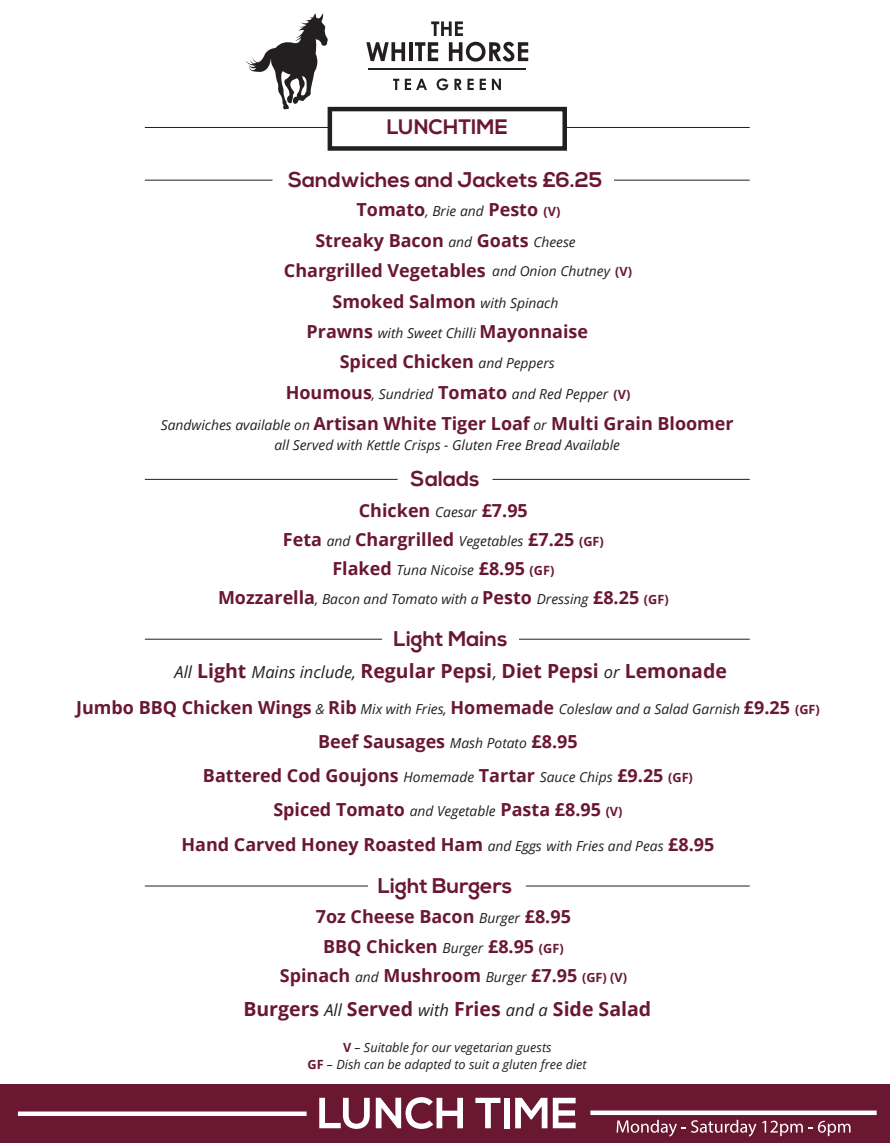
<style>
.page{position:relative;width:890px;height:1143px;background:#fff}
.page>*{position:absolute;margin:0;border:0;box-sizing:border-box;transform-origin:0 0}
.t1{font:700 21.3px "Nexa";color:#6a1831}
.t2{font:700 21px "Nexa";color:#6a1831}
.t3{font:700 19.5px "Open Sans";color:#6a1831}
.t4{font:700 18px/30.5px "Open Sans";color:#6a1831;text-align:center}
.t5{font:italic 13.8px "Open Sans";color:#231f20}
.t6{font:italic 12.75px/17.1px "Open Sans";color:#231f20;text-align:center}
.t7{font:700 12.75px "Open Sans";color:#6a1831}
.s1{font-weight:400;font-style:italic;font-size:13.8px;color:#231f20}
.s2{font-weight:700;font-style:normal;font-size:18px;color:#6a1831}
.s3{font-weight:700;font-style:normal;font-size:12.75px;color:#6a1831}
.s4{font-size:12.75px}
.s5{font-weight:400;font-style:italic;font-size:16.5px;color:#231f20}
.s6{font-weight:700;font-style:normal;color:#6a1831}
</style>
<div class="page">
<hr style="left:145px;top:479px;width:252px;height:1px;background:#231f20">
<hr style="left:492px;top:479px;width:257px;height:1px;background:#231f20">
<hr style="left:145px;top:180px;width:127px;height:1px;background:#231f20">
<hr style="left:614px;top:180px;width:135px;height:1px;background:#231f20">
<hr style="left:145px;top:639px;width:237px;height:1px;background:#231f20">
<hr style="left:519px;top:639px;width:230px;height:1px;background:#231f20">
<hr style="left:145px;top:886px;width:223px;height:1px;background:#231f20">
<hr style="left:526px;top:886px;width:223px;height:1px;background:#231f20">
<svg style="left:245px;top:13px;width:83px;height:97px"></svg>
<hr style="left:563px;top:127px;width:186px;height:1px;background:#231f20">
<hr style="left:145px;top:127px;width:185px;height:1px;background:#231f20">
<div style="left:327px;top:107px;width:240px;height:44px;border:4px solid #231f20"></div>
<svg style="left:393px;top:79px;width:6px;height:11px"></svg>
<svg style="left:405px;top:79px;width:22px;height:11px"></svg>
<svg style="left:436px;top:78px;width:12px;height:12px"></svg>
<svg style="left:454px;top:79px;width:19px;height:11px"></svg>
<svg style="left:480px;top:79px;width:6px;height:11px"></svg>
<svg style="left:492px;top:79px;width:9px;height:11px"></svg>
<svg style="left:431px;top:21px;width:32px;height:15px"></svg>
<svg style="left:366px;top:42px;width:39px;height:19px"></svg>
<hr style="left:409px;top:42px;width:4px;height:19px;background:#231f20">
<svg style="left:415px;top:42px;width:23px;height:19px"></svg>
<svg style="left:449px;top:42px;width:79px;height:20px"></svg>
<hr style="left:368px;top:69px;width:158px;height:1px;background:#231f20">
<div style="left:0;top:1084px;width:890px;height:59px;background:#6a1831"></div>
<div style="left:18px;top:1111px;width:288px;height:5px;background:#fff"></div>
<svg style="left:376px;top:1097px;width:87px;height:32px"></svg>
<svg style="left:475px;top:1098px;width:25px;height:30px"></svg>
<div style="left:504px;top:1098px;width:6px;height:30px;background:#fff"></div>
<svg style="left:515px;top:1098px;width:32px;height:30px"></svg>
<svg style="left:553px;top:1098px;width:22px;height:30px"></svg>
<svg style="left:319px;top:1098px;width:51px;height:31px"></svg>
<div style="left:590px;top:1110px;width:286px;height:5px;background:#fff"></div>
<svg style="left:616px;top:1120px;width:140px;height:16px"></svg>
<svg style="left:762px;top:1121px;width:88px;height:15px"></svg>
<p class="t2" style="left:387px;top:115px;width:123px">LUNCHTIME</p>
<p class="t1" style="left:288px;top:167px;width:315px">Sandwiches and Jackets £6.25</p>
<p class="t4" style="left:284px;top:194px;width:328px">Tomato<span class="s1">, Brie and</span> Pesto<br>Streaky Bacon <span class="s1">and</span> Goats <span class="s1">Cheese<br></span>Chargrilled Vegetables <span class="s1">and Onion Chutney<br></span>Smoked Salmon <span class="s1">with Spinach<br></span>Prawns <span class="s1">with Sweet Chilli</span> Mayonnaise<br>Spiced Chicken <span class="s1">and Peppers</span></p>
<p class="t5" style="left:286px;top:384px;width:346px"><span class="s2">Houmous</span>, Sundried <span class="s2">Tomato</span> and Red Pepper <span class="s3">(V)</span></p>
<p class="t7" style="left:543px;top:203px;width:18px">(V)</p>
<p class="t7" style="left:615px;top:262px;width:18px">(V)</p>
<p class="t4" style="left:161px;top:407px;width:574px"><span class="s1">Sandwiches available on</span> Artisan White Tiger Loaf <span class="s1">or</span> Multi Grain Bloomer</p>
<p class="t5" style="left:274px;top:435px;width:347px">all Served with Kettle Crisps - Gluten Free Bread Available</p>
<p class="t1" style="left:410px;top:466px;width:71px">Salads</p>
<p class="t4" style="left:283px;top:495px;width:322px;line-height:29px">Chicken <span class="s1">Caesar</span> £7.95<br>Feta <span class="s1">and</span> Chargrilled <span class="s1">Vegetables</span> £7.25 <span class="s4">(GF)<br></span>Flaked <span class="s1">Tuna Nicoise</span> £8.95 <span class="s4">(GF)</span></p>
<p class="t5" style="left:218px;top:589px;width:452px"><span class="s2">Mozzarella</span>, Bacon and Tomato with a <span class="s2">Pesto</span> Dressing <span class="s2">£8.25</span> <span class="s3">(GF)</span></p>
<p class="t1" style="left:393px;top:626px;width:115px">Light Mains</p>
<p class="t3" style="left:174px;top:657px;width:554px"><span class="s5">All</span> Light <span class="s5">Mains include,</span> Regular Pepsi<span class="s5">,</span> Diet Pepsi <span class="s5">or</span> Lemonade</p>
<p class="t5" style="left:76px;top:699px;width:745px"><span class="s2">Jumbo BBQ Chicken Wings</span> &amp; <span class="s2">Rib</span> Mix with Fries, <span class="s2">Homemade</span> Coleslaw and a Salad Garnish <span class="s2">£9.25</span> <span class="s3">(GF)</span></p>
<p class="t4" style="left:181px;top:724px;width:534px;line-height:34px">Beef Sausages <span class="s1">Mash Potato</span> £8.95<br>Battered Cod Goujons <span class="s1">Homemade</span> Tartar <span class="s1">Sauce Chips</span> £9.25 <span class="s4">(GF)<br></span>Spiced Tomato <span class="s1">and Vegetable</span> Pasta £8.95 <span class="s4">(V)<br></span>Hand Carved Honey Roasted Ham <span class="s1">and Eggs with Fries and Peas</span> £8.95</p>
<p class="t1" style="left:378px;top:873px;width:136px">Light Burgers</p>
<p class="t4" style="left:316px;top:901px;width:257px">7oz Cheese Bacon <span class="s1">Burger</span> £8.95</p>
<p class="t4" style="left:323px;top:930px;width:242px">BBQ Chicken <span class="s1">Burger</span> £8.95 <span class="s4">(GF)</span></p>
<p class="t4" style="left:280px;top:959px;width:349px">Spinach <span class="s1">and</span> Mushroom <span class="s1">Burger</span> £7.95 <span class="s4">(GF) (V)</span></p>
<p class="t3" style="left:243px;top:995px;width:409px">Burgers <span class="s5">All</span> Served <span class="s5">with</span> Fries <span class="s5">and a</span> Side Salad</p>
<p class="t6" style="left:307px;top:1038px;width:281px"><span class="s6">V</span> – Suitable for our vegetarian guests<br><span class="s6">GF</span> – Dish can be adapted to suit a gluten free diet</p>
</div>
